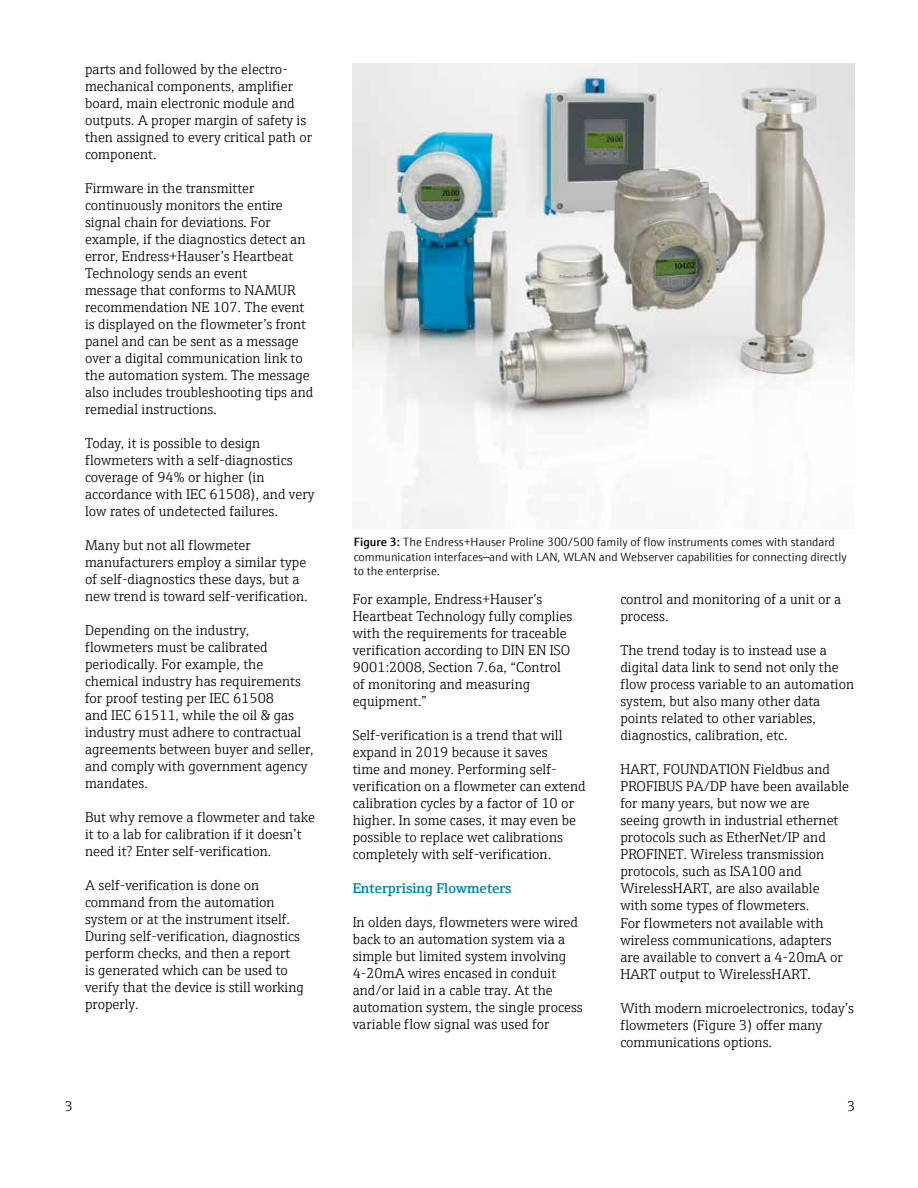
<style>
.page{position:relative;width:918px;height:1188px;background:#fff}
.page>*{position:absolute;margin:0;border:0;box-sizing:border-box;transform-origin:0 0}
.t1{font:300 14.25px/17px "E+H Serif";color:#000}
.t2{font:600 14.25px "E+H Serif";color:#0081ad}
.t3{font:300 12px/14.4px "E+H Sans";color:#000}
.s1{font-weight:600}
</style>
<div class="page">
<img style="left:353px;top:64px;width:501px;height:464px">
<p class="t1" style="left:85px;top:59px;width:228px">parts and followed by the electro&shy;mechanical components, amplifier board, main electronic module and outputs. A proper margin of safety is then assigned to every critical path or component.</p>
<p class="t1" style="left:85px;top:178px;width:230px">Firmware in the transmitter continuously monitors the entire signal chain for deviations. For example, if the diagnostics detect an error, Endress+Hauser’s Heartbeat Technology sends an event<br>message that conforms to NAMUR recommendation NE 107. The event is displayed on the flowmeter’s front panel and can be sent as a message over a digital communication link to the automation system. The message also includes troubleshooting tips and remedial instructions.</p>
<p class="t1" style="left:85px;top:434px;width:231px">Today, it is possible to design flowmeters with a self-diagnostics coverage of 94% or higher (in accordance with IEC 61508), and very low rates of undetected failures.</p>
<p class="t1" style="left:85px;top:536px;width:224px">Many but not all flowmeter manufacturers employ a similar type of self-diagnostics these days, but a new trend is toward self-verification.</p>
<p class="t1" style="left:85px;top:621px;width:230px">Depending on the industry, flowmeters must be calibrated periodically. For example, the chemical industry has requirements for proof testing per IEC 61508<br>and IEC 61511, while the oil &amp; gas industry must adhere to contractual agreements between buyer and seller, and comply with government agency mandates.</p>
<p class="t1" style="left:85px;top:808px;width:232px">But why remove a flowmeter and take it to a lab for calibration if it doesn’t need it? Enter self-verification.</p>
<p class="t1" style="left:85px;top:876px;width:220px">A self-verification is done on command from the automation system or at the instrument itself.<br>During self-verification, diagnostics perform checks, and then a report<br>is generated which can be used to verify that the device is still working properly.</p>
<p class="t3" style="left:354px;top:534px;width:494px"><span class="s1">Figure 3:</span> The Endress+Hauser Proline 300/500 family of flow instruments comes with standard communication interfaces—and with LAN, WLAN and Webserver capabilities for connecting directly to the enterprise.</p>
<p class="t1" style="left:353px;top:590px;width:221px">For example, Endress+Hauser’s<br>Heartbeat Technology fully complies with the requirements for traceable verification according to DIN EN ISO<br>9001:2008, Section 7.6a, “Control of monitoring and measuring equipment.”</p>
<p class="t1" style="left:353px;top:726px;width:235px">Self-verification is a trend that will expand in 2019 because it saves<br>time and money. Performing self&shy;verification on a flowmeter can extend calibration cycles by a factor of 10 or higher. In some cases, it may even be possible to replace wet calibrations completely with self-verification.</p>
<p class="t2" style="left:353px;top:878px;width:161px">Enterprising Flowmeters</p>
<p class="t1" style="left:353px;top:913px;width:232px">In olden days, flowmeters were wired back to an automation system via a simple but limited system involving 4-20mA wires encased in conduit and/or laid in a cable tray. At the automation system, the single process variable flow signal was used for</p>
<p class="t1" style="left:620px;top:590px;width:222px">control and monitoring of a unit or a process.</p>
<p class="t1" style="left:620px;top:641px;width:235px">The trend today is to instead use a digital data link to send not only the flow process variable to an automation system, but also many other data points related to other variables, diagnostics, calibration, etc.</p>
<p class="t1" style="left:620px;top:760px;width:230px">HART, FOUNDATION Fieldbus and PROFIBUS PA/DP have been available for many years, but now we are seeing growth in industrial ethernet protocols such as EtherNet/IP and PROFINET. Wireless transmission protocols, such as ISA100 and WirelessHART, are also available with some types of flowmeters.<br>For flowmeters not available with wireless communications, adapters are available to convert a 4-20mA or HART output to WirelessHART.</p>
<p class="t1" style="left:620px;top:998px;width:235px">With modern microelectronics, today’s flowmeters (Figure 3) offer many communications options.</p>
<p class="t1" style="left:65px;top:1097px;width:10px">3</p>
<p class="t1" style="left:847px;top:1097px;width:10px">3</p>
</div>
